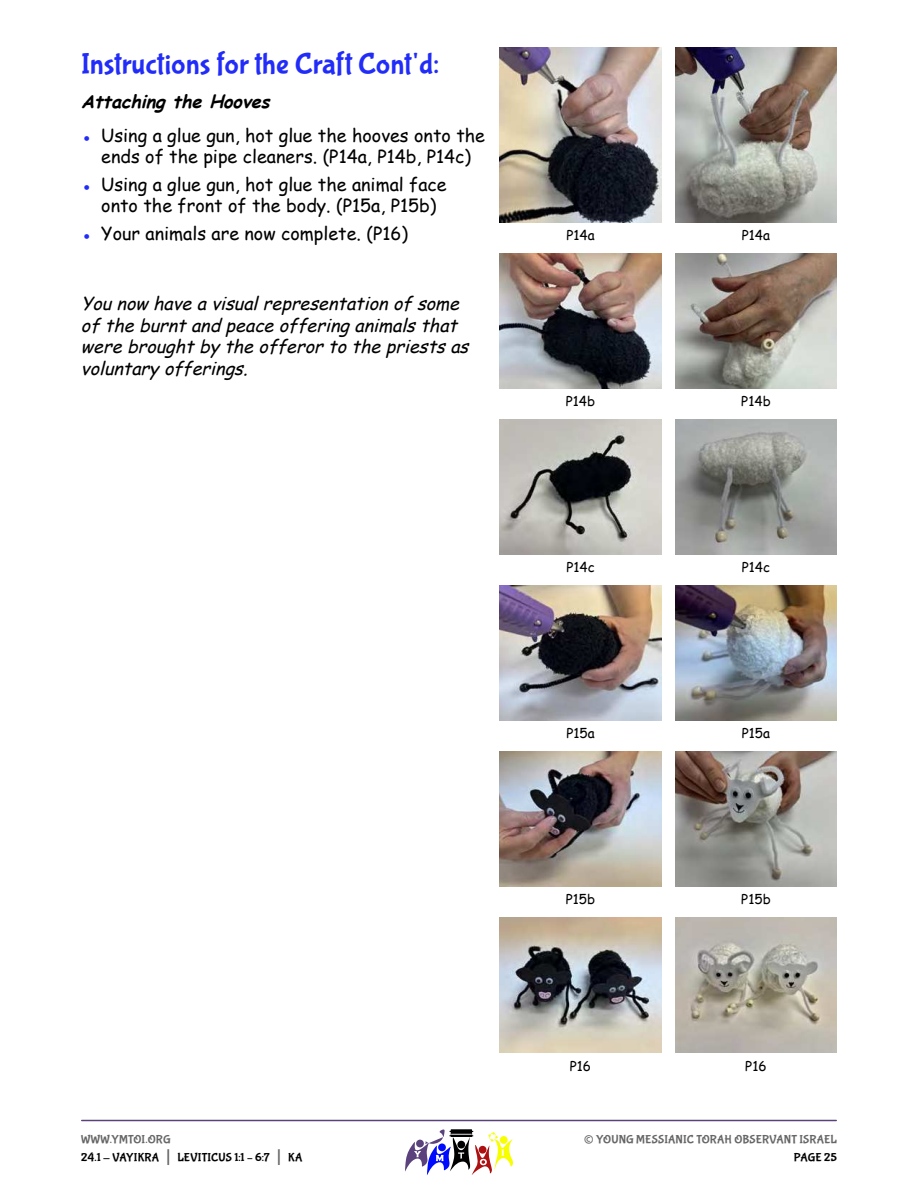
<style>
.page{position:relative;width:918px;height:1188px;background:#fff}
.page>*{position:absolute;margin:0;border:0;box-sizing:border-box;transform-origin:0 0}
.t1{font:30px "Bubblegum Sans";color:#222cf9}
.t2{font:27px "Bubblegum Sans";color:#666}
.t3{font:18px/21px "Comic Sans MS";color:#000;text-align:center}
.t4{font:italic 18px/21.6px "Comic Sans MS";color:#000}
.t5{font:italic 700 18px "Comic Sans MS";color:#000}
.t6{font:13.5px "Comic Sans MS";color:#000}
.t7{font:12px/18px "Bubblegum Sans";letter-spacing:.015em;color:#000}
.t8{font:12px "Bubblegum Sans";letter-spacing:.01em;color:#666}
.s1{color:#222cf9}
.s2{color:#666}
.s3{font-size:21px;color:#666}
</style>
<div class="page">
<hr style="left:82px;top:1120px;width:754px;height:1px;background:#59417c">
<svg style="left:405px;top:1129px;width:108px;height:46px"></svg>
<img style="left:500px;top:47px;width:162px;height:176px">
<img style="left:675px;top:47px;width:162px;height:176px">
<img style="left:500px;top:254px;width:162px;height:135px">
<img style="left:675px;top:254px;width:162px;height:135px">
<img style="left:500px;top:420px;width:162px;height:135px">
<img style="left:675px;top:420px;width:162px;height:135px">
<img style="left:500px;top:586px;width:162px;height:135px">
<img style="left:675px;top:586px;width:162px;height:135px">
<img style="left:500px;top:752px;width:162px;height:135px">
<img style="left:675px;top:752px;width:162px;height:135px">
<img style="left:500px;top:918px;width:162px;height:135px">
<img style="left:675px;top:918px;width:162px;height:135px">
<h1 class="t1" style="left:81px;top:50px;width:359px">Instructions for the Craft Cont'd:</h1>
<p class="t5" style="left:81px;top:94px;width:195px">Attaching the Hooves</p>
<p class="t3" style="left:81px;top:127px;width:406px"><span class="s1">●</span> Using a glue gun, hot glue the hooves onto the ends of the pipe cleaners. (P14a, P14b, P14c)</p>
<p class="t3" style="left:81px;top:176px;width:367px"><span class="s1">●</span> Using a glue gun, hot glue the animal face onto the front of the body. (P15a, P15b)</p>
<p class="t3" style="left:81px;top:224px;width:329px"><span class="s1">●</span> Your animals are now complete. (P16)</p>
<p class="t4" style="left:81px;top:294px;width:393px">You now have a visualrepresentation of some of the burntand peace offering animals that were broughtby the offeror to the priests as voluntary offerings.</p>
<p class="t7" style="left:81px;top:1131px;width:223px"><span class="s2">WWW.YMTOI.ORG<br></span>24.1 - VAYIKRA <span class="s3">|</span> LEVITICUS 1:1 – 6:7 <span class="s3">|</span> KA</p>
<p class="t6" style="left:566px;top:229px;width:30px">P14a</p>
<p class="t6" style="left:742px;top:229px;width:30px">P14a</p>
<p class="t6" style="left:566px;top:395px;width:31px">P14b</p>
<p class="t6" style="left:741px;top:395px;width:31px">P14b</p>
<p class="t6" style="left:566px;top:561px;width:30px">P14c</p>
<p class="t6" style="left:742px;top:561px;width:30px">P14c</p>
<p class="t6" style="left:566px;top:727px;width:30px">P15a</p>
<p class="t6" style="left:742px;top:727px;width:30px">P15a</p>
<p class="t6" style="left:566px;top:893px;width:31px">P15b</p>
<p class="t6" style="left:741px;top:893px;width:31px">P15b</p>
<p class="t6" style="left:570px;top:1059px;width:23px">P16</p>
<p class="t6" style="left:745px;top:1059px;width:23px">P16</p>
<h2 class="t2" style="left:584px;top:1127px;width:12px">©</h2>
<p class="t8" style="left:596px;top:1134px;width:242px">YOUNG MESSIANIC TORAH OBSERVANT ISRAEL</p>
<p class="t7" style="left:794px;top:1149px;width:45px">PAGE 25</p>
</div>
